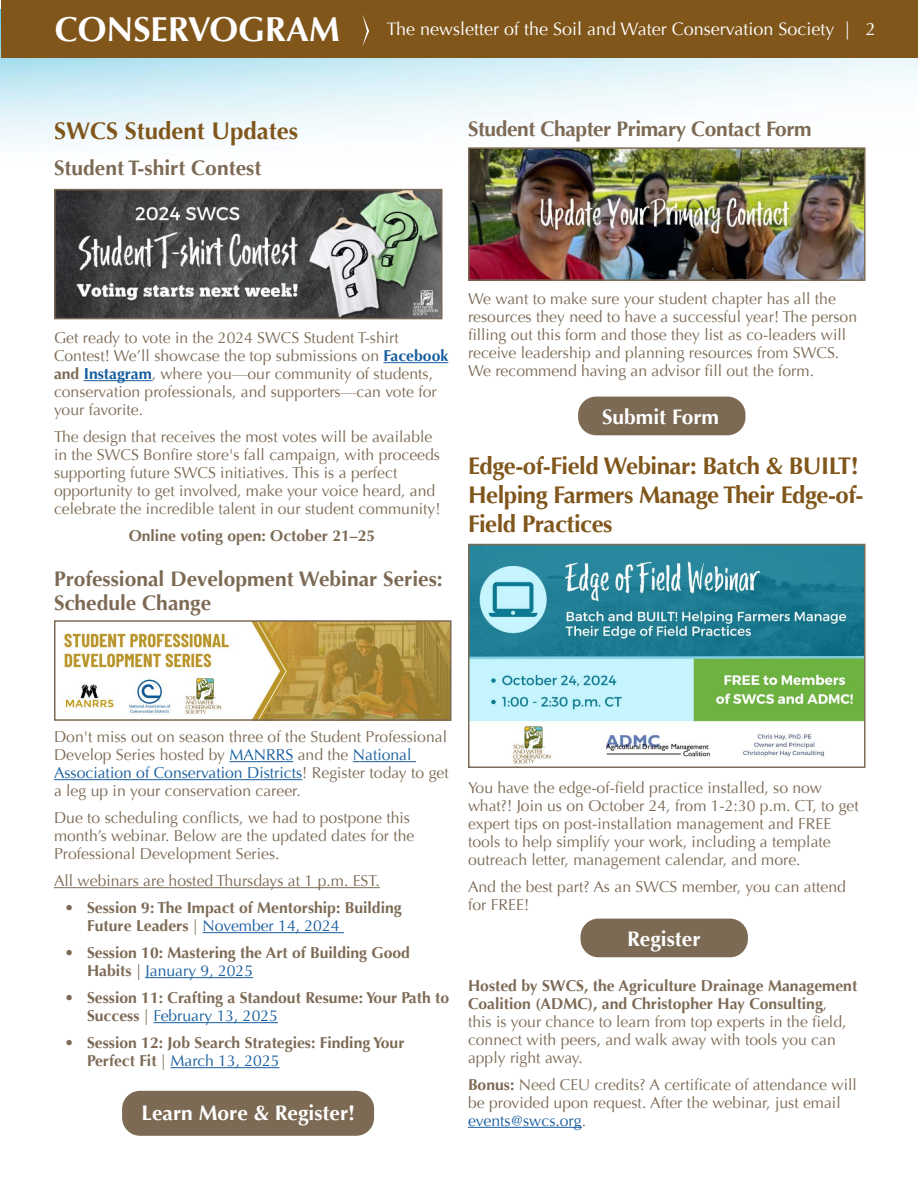
<style>
.page{position:relative;width:918px;height:1188px;background:#fff}
.page>*{position:absolute;margin:0;border:0;box-sizing:border-box;transform-origin:0 0}
.t1{font:700 34.5px "Optima";color:#fff}
.Header_1{font:700 24px/28.8px "Optima";letter-spacing:-.02em;color:#80561b}
.Header_1-2{font:700 24px "Optima";color:#80561b}
.Header_2{font:700 21px/24px "Optima";color:#7d6a55}
.Body{font:700 21px "Optima";color:#fff}
.Header_2-2{font:700 21px "Optima";letter-spacing:-.02em;color:#7d6a55}
.t2{font:18px "Optima";color:#fff}
.Body-2{font:15.75px/18px "Optima";color:#7d6a55}
.Body-3{font:700 15.75px/18px "Optima";color:#7d6a55}
.s1{font-weight:700;color:#175d9e}
.s2{font-weight:700}
.s3{color:#175d9e}
.s4{font-weight:400}
.s5{font-weight:400;color:#175d9e}
</style>
<div class="page">
<img style="left:0;top:9px;width:918px;height:306px">
<div style="left:1px;top:0;width:917px;height:57px;background:#80561b"></div>
<svg style="left:362px;top:14px;width:7px;height:33px"></svg>
<hr style="left:384px;top:362px;width:64px;height:1px;background:#175d9e">
<hr style="left:84px;top:380px;width:68px;height:1px;background:#175d9e">
<hr style="left:229px;top:761px;width:64px;height:1px;background:#175d9e">
<hr style="left:353px;top:761px;width:63px;height:1px;background:#175d9e">
<hr style="left:54px;top:779px;width:248px;height:1px;background:#175d9e">
<hr style="left:54px;top:887px;width:326px;height:1px;background:#7d6a55">
<hr style="left:203px;top:932px;width:141px;height:1px;background:#175d9e">
<hr style="left:146px;top:977px;width:107px;height:1px;background:#175d9e">
<hr style="left:154px;top:1022px;width:124px;height:1px;background:#175d9e">
<hr style="left:171px;top:1067px;width:109px;height:1px;background:#175d9e">
<img style="left:57px;top:192px;width:382px;height:124px">
<div style="left:54px;top:189px;width:388px;height:130px;border:2px solid #7d6a55"></div>
<img style="left:60px;top:623px;width:389px;height:95px">
<div style="left:54px;top:620px;width:398px;height:101px;border:2px solid #7d6a55"></div>
<hr style="left:468px;top:1127px;width:114px;height:1px;background:#175d9e">
<img style="left:471px;top:150px;width:392px;height:128px">
<div style="left:468px;top:147px;width:398px;height:134px;border:2px solid #7d6a55"></div>
<img style="left:471px;top:547px;width:392px;height:218px">
<div style="left:468px;top:544px;width:398px;height:224px;border:2px solid #7d6a55"></div>
<div style="left:122px;top:1091px;width:252px;height:45px;background:#7d6a55;border-radius:18px"></div>
<div style="left:578px;top:397px;width:167px;height:38px;background:#7d6a55;border-radius:18px"></div>
<div style="left:580px;top:919px;width:168px;height:38px;background:#7d6a55;border-radius:18px"></div>
<h1 class="t1" style="left:55px;top:9px;width:286px">CONSERVOGRAM</h1>
<p class="t2" style="left:387px;top:18px;width:490px">The newsletter of the Soil and Water Conservation Society | 2</p>
<p class="Header_1-2" style="left:54px;top:117px;width:246px">SWCS Student Updates</p>
<p class="Header_2" style="left:54px;top:156px;width:209px">Student T-shirt Contest</p>
<p class="Header_2-2" style="left:468px;top:117px;width:345px">Student Chapter Primary Contact Form</p>
<p class="Body-2" style="left:54px;top:329px;width:396px">Get ready to vote in the 2024 SWCS Student T-shirt Contest! We’ll showcase the top submissions on <span class="s1">Facebook </span><span class="s2">and</span> <span class="s1">Instagram</span>, where you—our community of students, conservation professionals, and supporters—can vote for your favorite.</p>
<p class="Body-2" style="left:54px;top:428px;width:388px">The design that receives the most votes will be available in the SWCS Bonfire store's fall campaign, with proceeds supporting future SWCS initiatives. This is a perfect opportunity to get involved, make your voice heard, and celebrate the incredible talent in our student community!</p>
<p class="Body-3" style="left:129px;top:527px;width:248px">Online voting open: October 21–25</p>
<p class="Header_2" style="left:54px;top:567px;width:390px">Professional Development Webinar Series:<br>Schedule Change</p>
<p class="Body-2" style="left:468px;top:290px;width:391px">We want to make sure your student chapter has all the resources they need to have a successful year! The person filling out this form and those they list as co-leaders will receive leadership and planning resources from SWCS.<br>We recommend having an advisor fill out the form.</p>
<p class="Body" style="left:602px;top:404px;width:118px">Submit Form</p>
<p class="Header_1" style="left:468px;top:452px;width:397px">Edge-of-Field Webinar: Batch &amp; BUILT!<br>Helping Farmers Manage Their Edge-of-<br>Field Practices</p>
<p class="Body-2" style="left:54px;top:728px;width:396px">Don't miss out on season three of the Student Professional Develop Series hosted by <span class="s3">MANRRS</span> and the <span class="s3">National Association of Conservation Districts</span>! Register today to get a leg up in your conservation career.</p>
<p class="Body-2" style="left:54px;top:809px;width:362px">Due to scheduling conflicts, we had to postpone this month’s webinar. Below are the updated dates for the<br>Professional Development Series.</p>
<p class="Body-2" style="left:54px;top:872px;width:327px">All webinars are hosted Thursdays at 1 p.m. EST.</p>
<p class="Body-3" style="left:87px;top:899px;width:316px;text-indent:-22px">• Session 9: The Impact of Mentorship: Building<br>Future Leaders <span class="s4">|</span> <span class="s5">November 14, 2024</span></p>
<p class="Body-3" style="left:87px;top:944px;width:325px;text-indent:-22px">• Session 10: Mastering the Art of Building Good<br>Habits <span class="s4">|</span> <span class="s5">January 9, 2025</span></p>
<p class="Body-3" style="left:87px;top:989px;width:364px;text-indent:-22px">• Session 11: Crafting a Standout Resume: Your Path to<br>Success <span class="s4">|</span> <span class="s5">February 13, 2025</span></p>
<p class="Body-3" style="left:87px;top:1034px;width:319px;text-indent:-22px">• Session 12: Job Search Strategies: Finding Your<br>Perfect Fit <span class="s4">|</span> <span class="s5">March 13, 2025</span></p>
<p class="Body" style="left:142px;top:1101px;width:215px">Learn More &amp; Register!</p>
<p class="Body-2" style="left:468px;top:779px;width:392px">You have the edge-of-field practice installed, so now what?! Join us on October 24, from 1-2:30 p.m. CT, to get expert tips on post-installation management and FREE tools to help simplify your work, including a template outreach letter, management calendar, and more.</p>
<p class="Body-2" style="left:468px;top:878px;width:379px">And the best part? As an SWCS member, you can attend for FREE!</p>
<p class="Body" style="left:627px;top:926px;width:75px">Register</p>
<p class="Body-2" style="left:468px;top:977px;width:391px"><span class="s2">Hosted by SWCS, the Agriculture Drainage Management Coalition (ADMC), and Christopher Hay Consulting</span>,<br>this is your chance to learn from top experts in the field, connect with peers, and walk away with tools you can apply right away.</p>
<p class="Body-2" style="left:468px;top:1076px;width:390px"><span class="s2">Bonus:</span> Need CEU credits? A certificate of attendance will be provided upon request. After the webinar, just email <span class="s3">events@swcs.org</span>.</p>
</div>
